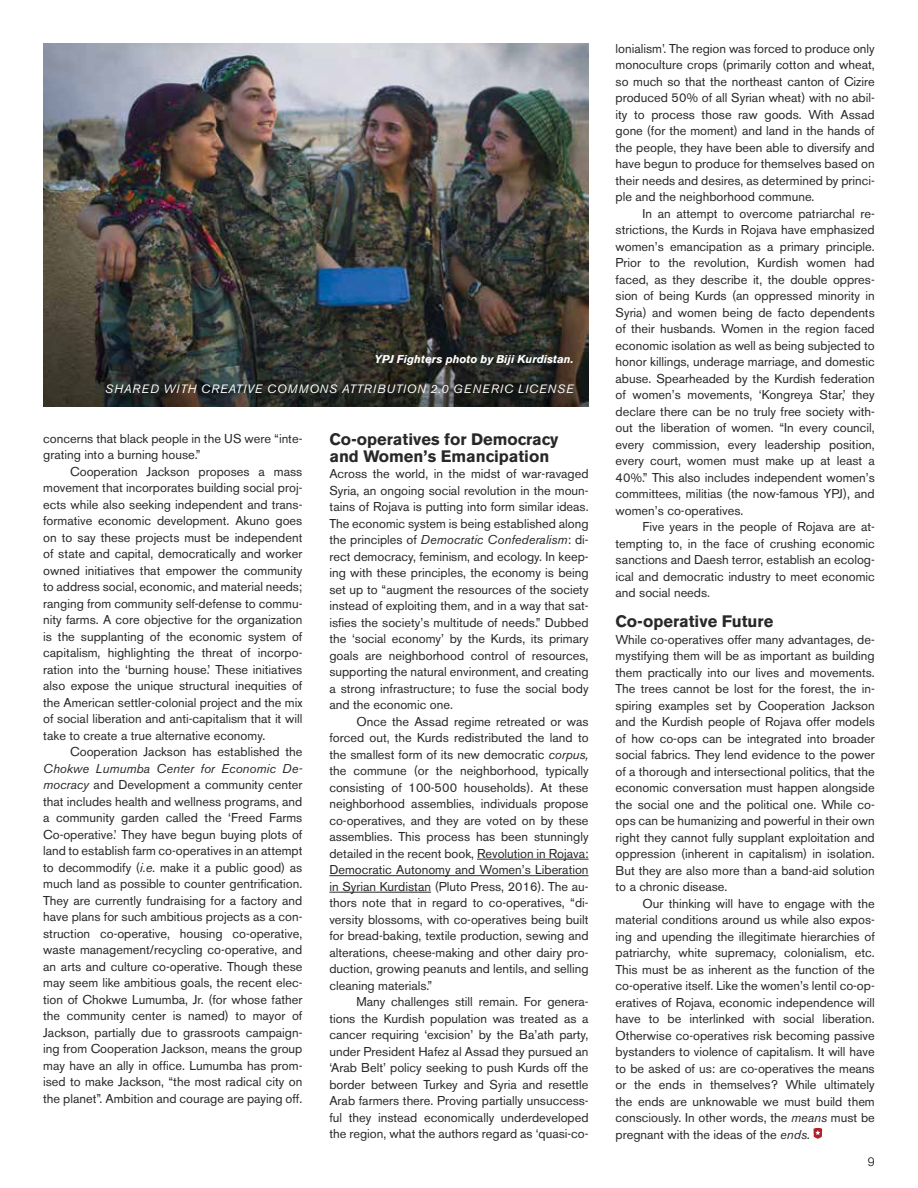
<style>
.page{position:relative;width:918px;height:1188px;background:#fff}
.page>*{position:absolute;margin:0;border:0;box-sizing:border-box;transform-origin:0 0}
.t1{font:700 16.5px/16.5px "Akzidenz Grotesk BE";color:#292829}
.t2{font:12.75px/16.5px "Akzidenz Grotesk BE";color:#292829;text-align:justify}
.t3{font:italic 12px "Akzidenz Grotesk BE";letter-spacing:.07em;color:#fff}
.t4{font:300 12px "Akzidenz Grotesk BE";color:#000}
.t5{font:italic 700 11.25px "Akzidenz Grotesk BE";color:#fff}
.s1{font-style:italic}
</style>
<div class="page">
<hr style="left:477px;top:859px;width:112px;height:1px;background:#292829">
<hr style="left:329px;top:875px;width:260px;height:1px;background:#292829">
<hr style="left:329px;top:892px;width:102px;height:1px;background:#292829">
<svg style="left:814px;top:1128px;width:8px;height:11px"></svg>
<img style="left:43px;top:43px;width:546px;height:363px">
<p class="t5" style="left:374px;top:352px;width:201px">YPJ Fighters photo by Biji Kurdistan.</p>
<p class="t3" style="left:105px;top:381px;width:470px">SHARED WITH CREATIVE COMMONS ATTRIBUTION 2.0 GENERIC LICENSE</p>
<p class="t2" style="left:43px;top:430px;width:261px">concerns that black people in the US were “inte&shy;grating into a burning house.”</p>
<p class="t2" style="left:43px;top:463px;width:261px;text-indent:27px">Cooperation Jackson proposes a mass movement that incorporates building social proj&shy;ects while also seeking independent and trans&shy;formative economic development. Akuno goes on to say these projects must be independent of state and capital, democratically and worker owned initiatives that empower the community to address social, economic, and material needs; ranging from community self-defense to commu&shy;nity farms. A core objective for the organization is the supplanting of the economic system of capitalism, highlighting the threat of incorpo&shy;ration into the ‘burning house.’ These initiatives also expose the unique structural inequities of the American settler-colonial project and the mix of social liberation and anti-capitalism that it will take to create a true alternative economy.</p>
<p class="t2" style="left:70px;top:743px;width:234px">Cooperation Jackson has established the</p>
<p class="t2" style="left:43px;top:760px;width:261px"><span class="s1">Chokwe Lumumba Center for Economic De&shy;mocracy</span> and Development a community center that includes health and wellness programs, and a community garden called the ‘Freed Farms Co-operative.’ They have begun buying plots of land to establish farm co-operatives in an attempt to decommodify (<span class="s1">i.e.</span> make it a public good) as much land as possible to counter gentrification.<br>They are currently fundraising for a factory and have plans for such ambitious projects as a con&shy;struction co-operative, housing co-operative, waste management/recycling co-operative, and an arts and culture co-operative. Though these may seem like ambitious goals, the recent elec&shy;tion of Chokwe Lumumba, Jr. (for whose father the community center is named) to mayor of Jackson, partially due to grassroots campaign&shy;ing from Cooperation Jackson, means the group may have an ally in office. Lumumba has prom&shy;ised to make Jackson, “the most radical city on the planet”. Ambition and courage are paying off.</p>
<p class="t1" style="left:329px;top:432px;width:230px">Co-operatives for Democracy and Women’s Emancipation</p>
<p class="t2" style="left:329px;top:466px;width:261px">Across the world, in the midst of war-ravaged Syria, an ongoing social revolution in the moun&shy;tains of Rojava is putting into form similar ideas.<br>The economic system is being established along the principles of <span class="s1">Democratic Confederalism</span>: di&shy;rect democracy, feminism, and ecology. In keep&shy;ing with these principles, the economy is being set up to “augment the resources of the society instead of exploiting them, and in a way that sat&shy;isfies the society’s multitude of needs.” Dubbed the ‘social economy’ by the Kurds, its primary goals are neighborhood control of resources, supporting the natural environment, and creating a strong infrastructure; to fuse the social body and the economic one.</p>
<p class="t2" style="left:329px;top:713px;width:261px;text-indent:27px">Once the Assad regime retreated or was forced out, the Kurds redistributed the land to the smallest form of its new democratic <span class="s1">corpus, </span>the commune (or the neighborhood, typically consisting of 100-500 households). At these neighborhood assemblies, individuals propose co-operatives, and they are voted on by these assemblies. This process has been stunningly detailed in the recent book, Revolution in Rojava:<br>Democratic Autonomy and Women’s Liberation in Syrian Kurdistan (Pluto Press, 2016). The au&shy;thors note that in regard to co-operatives, “di&shy;versity blossoms, with co-operatives being built for bread-baking, textile production, sewing and alterations, cheese-making and other dairy pro&shy;duction, growing peanuts and lentils, and selling cleaning materials.”</p>
<p class="t2" style="left:329px;top:994px;width:261px;text-indent:27px">Many challenges still remain. For genera&shy;tions the Kurdish population was treated as a cancer requiring ‘excision’ by the Ba’ath party, under President Hafez al Assad they pursued an ‘Arab Belt’ policy seeking to push Kurds off the border between Turkey and Syria and resettle Arab farmers there. Proving partially unsuccess&shy;ful they instead economically underdeveloped the region, what the authors regard as ‘quasi-co-</p>
<p class="t2" style="left:616px;top:40px;width:261px">lonialism’. The region was forced to produce only monoculture crops (primarily cotton and wheat, so much so that the northeast canton of Cizire produced 50% of all Syrian wheat) with no abil&shy;ity to process those raw goods. With Assad gone (for the moment) and land in the hands of the people, they have been able to diversify and have begun to produce for themselves based on their needs and desires, as determined by princi&shy;ple and the neighborhood commune.</p>
<p class="t2" style="left:616px;top:205px;width:261px;text-indent:27px">In an attempt to overcome patriarchal re&shy;strictions, the Kurds in Rojava have emphasized women’s emancipation as a primary principle.<br>Prior to the revolution, Kurdish women had faced, as they describe it, the double oppres&shy;sion of being Kurds (an oppressed minority in Syria) and women being de facto dependents of their husbands. Women in the region faced economic isolation as well as being subjected to honor killings, underage marriage, and domestic abuse. Spearheaded by the Kurdish federation of women’s movements, ‘Kongreya Star,’ they declare there can be no truly free society with&shy;out the liberation of women. “In every council, every commission, every leadership position, every court, women must make up at least a 40%.” This also includes independent women’s committees, militias (the now-famous YPJ), and women’s co-operatives.</p>
<p class="t2" style="left:616px;top:518px;width:261px;text-indent:27px">Five years in the people of Rojava are at&shy;tempting to, in the face of crushing economic sanctions and Daesh terror, establish an ecolog&shy;ical and democratic industry to meet economic and social needs.</p>
<p class="t1" style="left:616px;top:613px;width:159px">Co-operative Future</p>
<p class="t2" style="left:616px;top:631px;width:261px">While co-operatives offer many advantages, de&shy;mystifying them will be as important as building them practically into our lives and movements.<br>The trees cannot be lost for the forest, the in&shy;spiring examples set by Cooperation Jackson and the Kurdish people of Rojava offer models of how co-ops can be integrated into broader social fabrics. They lend evidence to the power of a thorough and intersectional politics, that the economic conversation must happen alongside the social one and the political one. While co&shy;ops can be humanizing and powerful in their own right they cannot fully supplant exploitation and oppression (inherent in capitalism) in isolation.<br>But they are also more than a band-aid solution to a chronic disease.</p>
<p class="t2" style="left:616px;top:895px;width:261px;text-indent:27px">Our thinking will have to engage with the material conditions around us while also expos&shy;ing and upending the illegitimate hierarchies of patriarchy, white supremacy, colonialism, etc.<br>This must be as inherent as the function of the co-operative itself. Like the women’s lentil co-op&shy;eratives of Rojava, economic independence will have to be interlinked with social liberation.<br>Otherwise co-operatives risk becoming passive bystanders to violence of capitalism. It will have to be asked of us: are co-operatives the means or the ends in themselves? While ultimately the ends are unknowable we must build them consciously. In other words, the <span class="s1">means</span> must be pregnant with the ideas of the <span class="s1">ends.</span></p>
<p class="t4" style="left:868px;top:1155px;width:8px">9</p>
</div>
